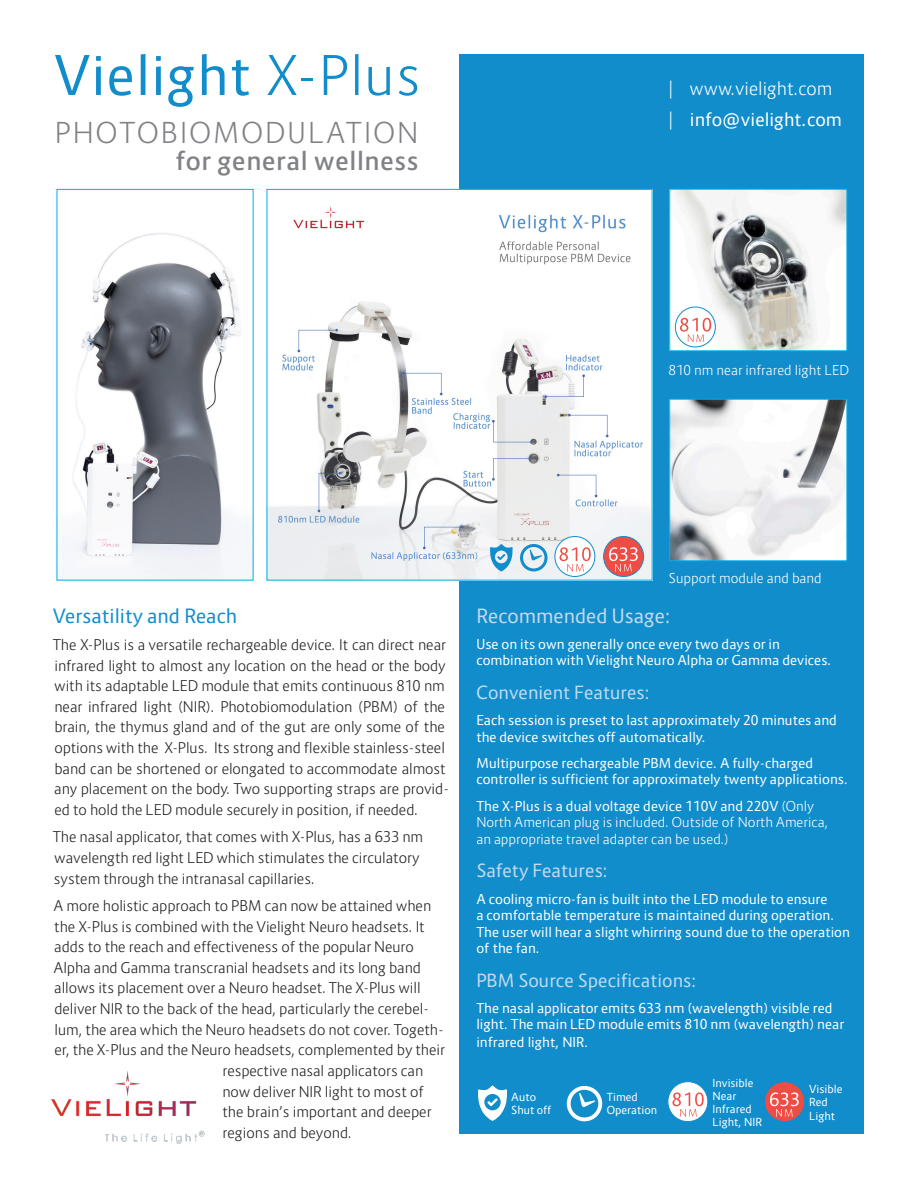
<style>
.page{position:relative;width:918px;height:1188px;background:#fff}
.page>*{position:absolute;margin:0;border:0;box-sizing:border-box;transform-origin:0 0}
.t1{font:54px "Route 159";letter-spacing:.02em;color:#118dcb}
.t2{font:300 28.5px "Route 159";letter-spacing:.075em;color:#808285}
.t3{font:600 25.5px "Route 159";letter-spacing:.025em;color:#808285}
.t4{font:19.5px "Route 159";color:#118dcb}
.t5{font:19.5px "Route 159";color:#c3daef}
.t6{font:18px "Route 159";color:#c3daef}
.t7{font:18px "Route 159";color:#fff}
.t8{font:300 18px "Route 159";color:#fff}
.t9{font:300 14.7px/20.7px "Route 159";letter-spacing:-.005em;color:#231f20}
.t10{font:13.5px/16.5px "Route 159";color:#fff}
.t11{font:300 13.5px/16.5px "Route 159";color:#fff}
.Page_Section_Title{font:10.95px/13.2px "Route 159";color:#fff}
.s1{font-weight:300}
.s2{font-weight:400}
</style>
<div class="page">
<div style="left:459px;top:54px;width:405px;height:1080px;background:#118dcb"></div>
<img style="left:671px;top:401px;width:174px;height:158px">
<div style="left:669px;top:399px;width:178px;height:162px;border:1px solid #00aeef"></div>
<img style="left:671px;top:191px;width:174px;height:158px">
<img style="left:51px;top:1071px;width:154px;height:73px">
<img style="left:269px;top:191px;width:381px;height:387px">
<img style="left:62px;top:233px;width:190px;height:345px">
<svg style="left:490px;top:544px;width:23px;height:27px"></svg>
<svg style="left:520px;top:544px;width:28px;height:27px"></svg>
<div style="left:604px;top:537px;width:40px;height:39px;background:#ef4d44;border-radius:50%"></div>
<div style="left:603px;top:536px;width:41px;height:41px;border:1px solid #118dcb;border-radius:50%"></div>
<svg style="left:609px;top:547px;width:29px;height:25px"></svg>
<div style="left:765px;top:1082px;width:40px;height:40px;background:#ef4d44;border-radius:50%"></div>
<div style="left:764px;top:1081px;width:41px;height:41px;border:1px solid #118dcb;border-radius:50%"></div>
<svg style="left:770px;top:1092px;width:29px;height:25px"></svg>
<div style="left:555px;top:537px;width:40px;height:39px;background:#fff;border-radius:50%"></div>
<div style="left:555px;top:536px;width:40px;height:41px;border:1px solid #118dcb;border-radius:50%"></div>
<svg style="left:560px;top:547px;width:31px;height:25px"></svg>
<svg style="left:668px;top:1082px;width:40px;height:40px"></svg>
<div style="left:668px;top:1081px;width:40px;height:41px;border:1px solid #118dcb;border-radius:50%"></div>
<svg style="left:672px;top:1092px;width:32px;height:25px"></svg>
<svg style="left:675px;top:307px;width:40px;height:40px"></svg>
<div style="left:675px;top:307px;width:41px;height:40px;border:1px solid #118dcb;border-radius:50%"></div>
<svg style="left:680px;top:318px;width:31px;height:24px"></svg>
<svg style="left:567px;top:1086px;width:35px;height:35px"></svg>
<svg style="left:478px;top:1085px;width:29px;height:36px"></svg>
<p class="t1" style="left:54px;top:42px;width:368px">Vielight <span class="s1">X-Plus</span></p>
<p class="t2" style="left:55px;top:115px;width:365px">PHOTOBIOMODULATION</p>
<p class="t3" style="left:176px;top:145px;width:244px">for general wellness</p>
<p class="t8" style="left:668px;top:77px;width:166px">| www.vielight.com</p>
<p class="t7" style="left:668px;top:109px;width:176px"><span class="s1">|</span> info@vielight.com</p>
<p class="t11" style="left:669px;top:362px;width:182px">810 nm near infrared light LED</p>
<p class="t4" style="left:53px;top:603px;width:186px">Versatility and Reach</p>
<p class="t9" style="left:53px;top:634px;width:398px">The X-Plus is a versatile rechargeable device. It can direct near infrared light to almost any location on the head or the body with its adaptable LED module that emits continuous 810 nm near infrared light (NIR). Photobiomodulation (PBM) of the brain, the thymus gland and of the gut are only some of the options with the X-Plus. Its strong and flexible stainless-steel band can be shortened or elongated to accommodate almost any placement on the body. Two supporting straps are provid&shy;ed to hold the LED module securely in position, if needed.</p>
<p class="t9" style="left:53px;top:827px;width:372px">The nasal applicator, that comes with X-Plus, has a 633 nm wavelength red light LED which stimulates the circulatory system through the intranasal capillaries.</p>
<p class="t9" style="left:53px;top:895px;width:379px">A more holistic approach to PBM can now be attained when</p>
<p class="t9" style="left:54px;top:916px;width:372px">the X-Plus is combined with the Vielight Neuro headsets. It</p>
<p class="t9" style="left:54px;top:936px;width:361px">adds to the reach and effectiveness of the popular Neuro</p>
<p class="t9" style="left:53px;top:957px;width:369px">Alpha and Gamma transcranial headsets and its long band</p>
<p class="t9" style="left:54px;top:978px;width:368px">allows its placement over a Neuro headset. The X-Plus will</p>
<p class="t9" style="left:54px;top:998px;width:376px">deliver NIR to the back of the head, particularly the cerebel-</p>
<p class="t9" style="left:55px;top:1019px;width:391px">lum, the area which the Neuro headsets do not cover. Togeth-</p>
<p class="t9" style="left:54px;top:1040px;width:392px">er, the X-Plus and the Neuro headsets, complemented by their</p>
<p class="t9" style="left:222px;top:1060px;width:202px">respective nasal applicators can</p>
<p class="t9" style="left:222px;top:1081px;width:203px">now deliver NIR light to most of</p>
<p class="t9" style="left:222px;top:1101px;width:211px">the brain’s important and deeper</p>
<p class="t9" style="left:222px;top:1122px;width:131px">regions and beyond.</p>
<p class="t11" style="left:669px;top:570px;width:155px">Support module and band</p>
<p class="t5" style="left:476px;top:603px;width:196px">Recommended Usage:</p>
<p class="t10" style="left:476px;top:636px;width:357px">Use on its own generally once every two days or in combination with Vielight Neuro Alpha or Gamma devices.</p>
<p class="t6" style="left:476px;top:681px;width:175px">Convenient Features:</p>
<p class="t10" style="left:476px;top:712px;width:362px">Each session is preset to last approximately 20 minutes and the device switches off automatically.</p>
<p class="t10" style="left:476px;top:755px;width:373px">Multipurpose rechargeable PBM device. A fully-charged controller is sufficient for approximately twenty applications.</p>
<p class="t11" style="left:476px;top:797px;width:353px"><span class="s2">The X-Plus is a dual voltage device 110V and 220V</span> (Only<br>North American plug is included. Outside of North America, an appropriate travel adapter can be used.)</p>
<p class="t6" style="left:476px;top:860px;width:134px">Safety Features:</p>
<p class="t10" style="left:476px;top:890px;width:375px">A cooling micro-fan is built into the LED module to ensure<br>a comfortable temperature is maintained during operation.<br>The user will hear a slight whirring sound due to the operation of the fan.</p>
<p class="t6" style="left:476px;top:969px;width:222px">PBM Source Specifications:</p>
<p class="t10" style="left:476px;top:1000px;width:369px">The nasal applicator emits 633 nm (wavelength) visible red light. The main LED module emits 810 nm (wavelength) near</p>
<p class="t10" style="left:476px;top:1034px;width:114px">infrared light, NIR.</p>
<p class="Page_Section_Title" style="left:511px;top:1090px;width:42px">Auto<br>Shut off</p>
<p class="Page_Section_Title" style="left:607px;top:1090px;width:52px">Timed<br>Operation</p>
<p class="Page_Section_Title" style="left:712px;top:1076px;width:51px">Invisible<br>Near<br>Infrared<br>Light, NIR</p>
<p class="Page_Section_Title" style="left:809px;top:1083px;width:35px">Visible<br>Red<br>Light</p>
</div>
